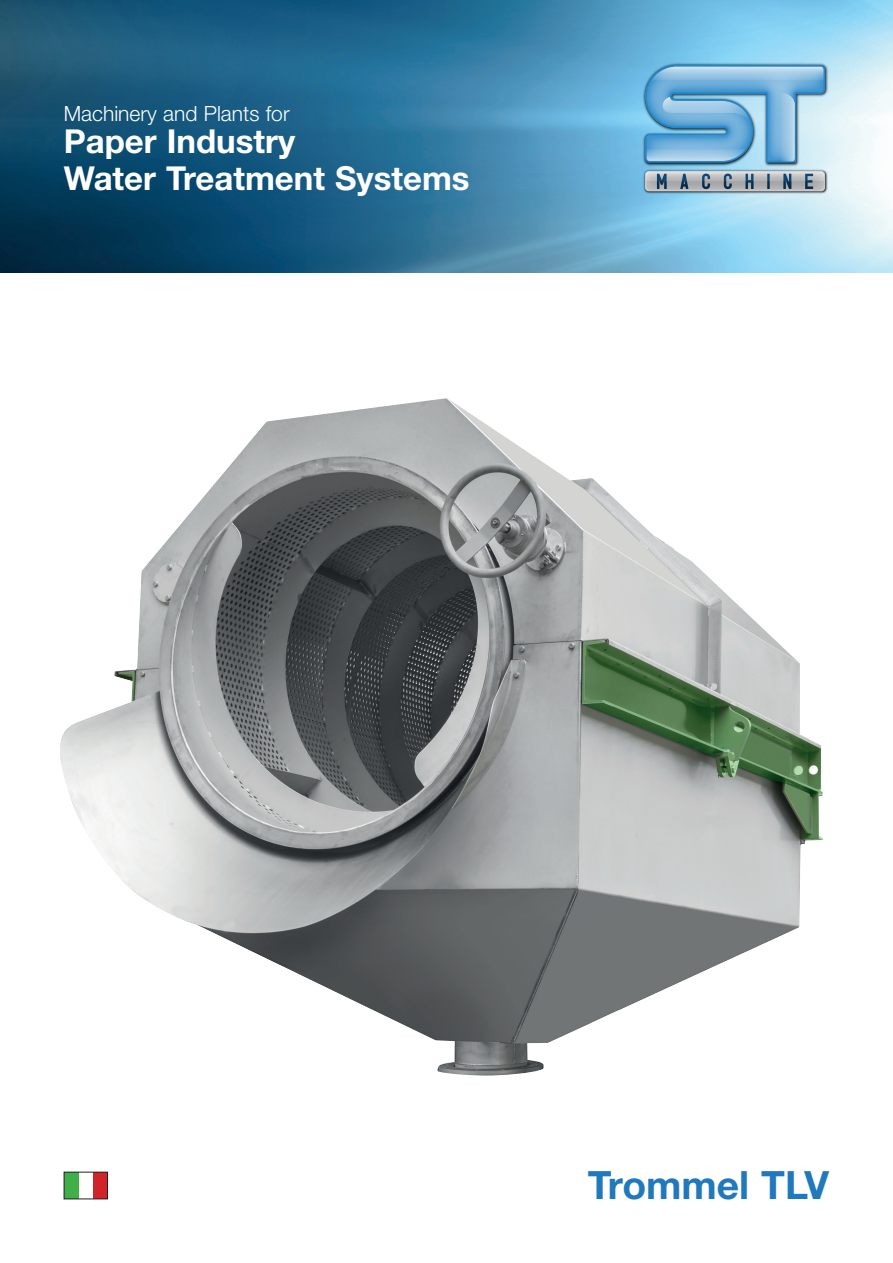
<style>
.page{position:relative;width:893px;height:1263px;background:#fff}
.page>*{position:absolute;margin:0;border:0;box-sizing:border-box;transform-origin:0 0}
.t1{font:700 39px "Helvetica Neue LT Std";color:#2079bc}
.t2{font:700 33px/37.5px "Helvetica Neue LT Std";color:#fff}
.t3{font:300 21px "Helvetica Neue LT Std";color:#fff}
</style>
<div class="page">
<img style="left:60px;top:398px;width:763px;height:677px">
<img style="left:0;top:0;width:893px;height:273px">
<img style="left:641px;top:62px;width:188px;height:133px">
<svg style="left:645px;top:65px;width:180px;height:98px;background:#82b8db"></svg>
<div style="left:645px;top:171px;width:180px;height:20px;background:#c9c8cb;border-radius:4px"></div>
<div style="left:646px;top:172px;width:178px;height:18px;background:#bcbbbe;border-radius:5px"></div>
<svg style="left:646px;top:172px;width:178px;height:17px"></svg>
<div style="left:64px;top:1172px;width:14px;height:27px;background:#40ae49"></div>
<div style="left:93px;top:1172px;width:15px;height:27px;background:#d1232a"></div>
<div style="left:64px;top:1172px;width:44px;height:27px;border:1px solid #231f20"></div>
<p class="t3" style="left:64px;top:101px;width:227px">Machinery and Plants for</p>
<p class="t2" style="left:64px;top:122px;width:407px">Paper Industry<br>Water Treatment Systems</p>
<p class="t1" style="left:588px;top:1161px;width:243px">Trommel TLV</p>
</div>
